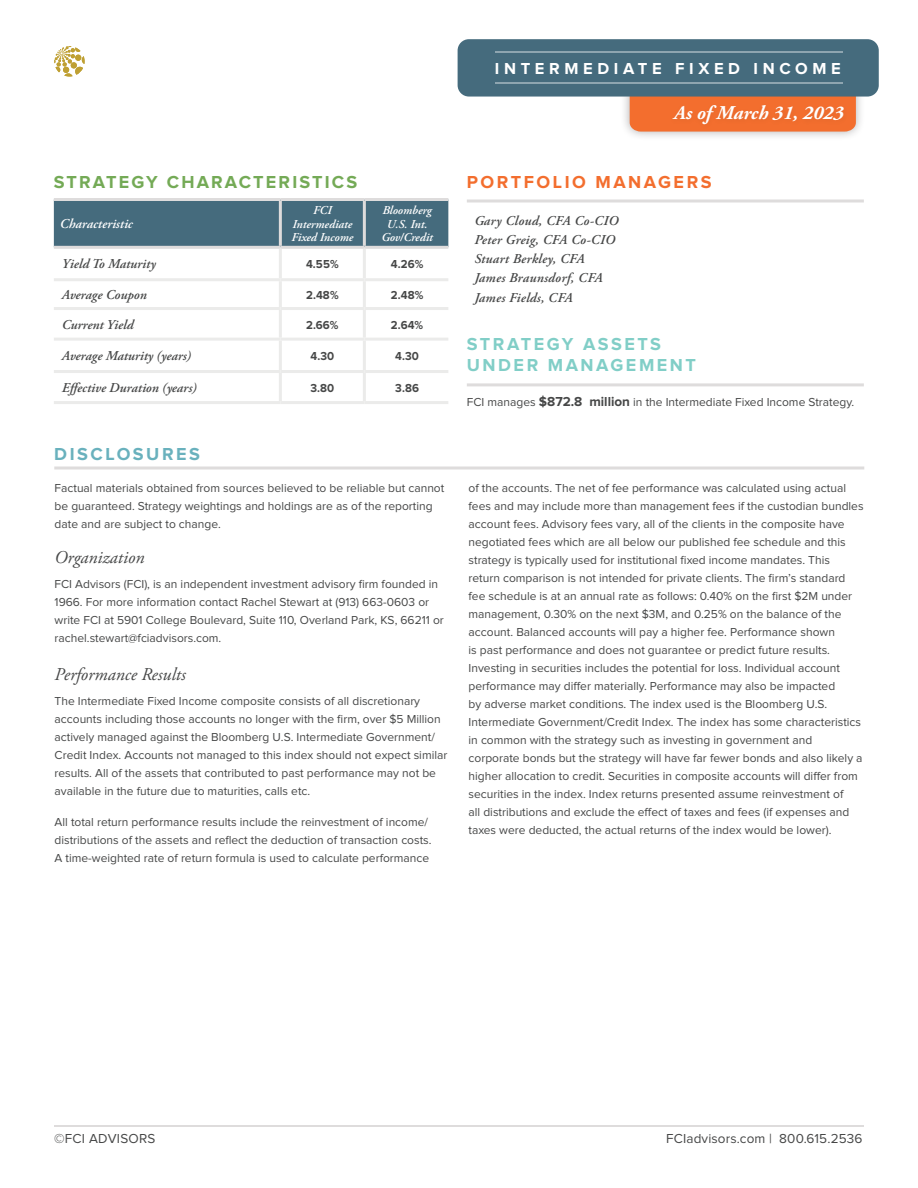
<style>
.page{position:relative;width:918px;height:1188px;background:#fff}
.page>*{position:absolute;margin:0;border:0;box-sizing:border-box;transform-origin:0 0}
.t1{font:italic 700 19.5px "Adobe Garamond Pro";color:#fff}
.t2{font:italic 18px "Adobe Garamond Pro";color:#464747}
.t3{font:700 18px/21.6px "Proxima Nova";letter-spacing:.14em;color:#81cec7}
.t4{font:700 18px "Proxima Nova";letter-spacing:.12em;color:#74aa56}
.t5{font:700 18px "Proxima Nova";letter-spacing:.14em;color:#f36e2e}
.t6{font:700 18px "Proxima Nova";letter-spacing:.14em;color:#69b1bd}
.t7{font:700 16.5px "Proxima Nova";letter-spacing:.28em;color:#fff}
.t8{font:italic 600 13.5px "Adobe Garamond Pro";letter-spacing:.02em;color:#464747}
.t9{font:italic 600 13.5px "Adobe Garamond Pro";color:#464747}
.t10{font:13.5px "Proxima Nova";letter-spacing:.01em;color:#464747}
.t11{font:italic 600 13.5px "Adobe Garamond Pro";color:#fff}
.t12{font:12px/18px "Proxima Nova";color:#464747}
.t13{font:italic 600 12px/13.5px "Adobe Garamond Pro";color:#fff}
.t14{font:700 12px "Proxima Nova";letter-spacing:.01em;color:#464747;scale:.95 1}
.s1{font-weight:700;font-size:13.5px}
</style>
<div class="page">
<div style="left:620px;top:62px;width:245px;height:80px;background:#231f20;opacity:.35"></div>
<svg style="left:630px;top:97px;width:226px;height:35px;background:#f17337"></svg>
<div style="left:668px;top:102px;width:180px;height:29px;background:#f26d2d"></div>
<svg style="left:54px;top:46px;width:31px;height:30px"></svg>
<hr style="left:54px;top:1125px;width:810px;height:2px;background:#dedcdc">
<hr style="left:467px;top:200px;width:397px;height:3px;background:#dedcdc">
<div style="left:54px;top:201px;width:394px;height:45px;background:#456b7d"></div>
<hr style="left:54px;top:198px;width:226px;height:3px;background:#dedcdc">
<hr style="left:280px;top:198px;width:84px;height:3px;background:#dedcdc">
<hr style="left:364px;top:198px;width:84px;height:3px;background:#dedcdc">
<hr style="left:54px;top:246px;width:226px;height:3px;background:#dedcdc">
<hr style="left:280px;top:246px;width:84px;height:3px;background:#dedcdc">
<hr style="left:364px;top:246px;width:84px;height:3px;background:#dedcdc">
<hr style="left:279px;top:201px;width:3px;height:45px;background:#dedcdc">
<hr style="left:363px;top:201px;width:3px;height:45px;background:#dedcdc">
<hr style="left:279px;top:249px;width:3px;height:29px;background:#ebebea">
<hr style="left:363px;top:249px;width:3px;height:29px;background:#ebebea">
<hr style="left:54px;top:278px;width:226px;height:3px;background:#ebebea">
<hr style="left:280px;top:278px;width:84px;height:3px;background:#ebebea">
<hr style="left:279px;top:281px;width:3px;height:26px;background:#ebebea">
<hr style="left:364px;top:278px;width:84px;height:3px;background:#ebebea">
<hr style="left:363px;top:281px;width:3px;height:26px;background:#ebebea">
<hr style="left:54px;top:307px;width:226px;height:3px;background:#ebebea">
<hr style="left:280px;top:307px;width:84px;height:3px;background:#ebebea">
<hr style="left:279px;top:310px;width:3px;height:28px;background:#ebebea">
<hr style="left:364px;top:307px;width:84px;height:3px;background:#ebebea">
<hr style="left:363px;top:310px;width:3px;height:28px;background:#ebebea">
<hr style="left:54px;top:338px;width:226px;height:3px;background:#ebebea">
<hr style="left:280px;top:338px;width:84px;height:3px;background:#ebebea">
<hr style="left:279px;top:341px;width:3px;height:29px;background:#ebebea">
<hr style="left:364px;top:338px;width:84px;height:3px;background:#ebebea">
<hr style="left:363px;top:341px;width:3px;height:29px;background:#ebebea">
<hr style="left:54px;top:370px;width:226px;height:3px;background:#ebebea">
<hr style="left:280px;top:370px;width:84px;height:3px;background:#ebebea">
<hr style="left:279px;top:373px;width:3px;height:28px;background:#ebebea">
<hr style="left:364px;top:370px;width:84px;height:3px;background:#ebebea">
<hr style="left:363px;top:373px;width:3px;height:28px;background:#ebebea">
<hr style="left:54px;top:401px;width:226px;height:3px;background:#ebebea">
<hr style="left:280px;top:401px;width:84px;height:3px;background:#ebebea">
<hr style="left:364px;top:401px;width:84px;height:3px;background:#ebebea">
<hr style="left:467px;top:383px;width:397px;height:3px;background:#dedcdc">
<hr style="left:54px;top:466px;width:810px;height:3px;background:#dedcdc">
<div style="left:458px;top:39px;width:421px;height:58px;background:#456b7d;border-radius:11px"></div>
<hr style="left:495px;top:82px;width:347px;height:2px;background:#fff">
<hr style="left:495px;top:51px;width:347px;height:2px;background:#fff">
<h3 class="t7" style="left:495px;top:61px;width:347px">INTERMEDIATE FIXED INCOME</h3>
<h1 class="t1" style="left:674px;top:102px;width:171px">As of March 31, 2023</h1>
<p class="t4" style="left:54px;top:173px;width:305px">STRATEGY CHARACTERISTICS</p>
<p class="t11" style="left:60px;top:216px;width:74px">Characteristic</p>
<p class="t13" style="left:313px;top:204px;width:20px">FCI</p>
<p class="t13" style="left:291px;top:218px;width:63px">Intermediate<br>Fixed Income</p>
<p class="t13" style="left:382px;top:204px;width:51px">Bloomberg</p>
<p class="t13" style="left:387px;top:218px;width:42px">U.S. Int.</p>
<p class="t13" style="left:381px;top:231px;width:53px">Gov/Credit</p>
<p class="t9" style="left:62px;top:256px;width:95px">Yield To Maturity</p>
<p class="t14" style="left:306px;top:259px;width:36px">4.55%</p>
<p class="t14" style="left:391px;top:259px;width:36px">4.26%</p>
<p class="t9" style="left:62px;top:287px;width:86px">Average Coupon</p>
<p class="t14" style="left:306px;top:289px;width:36px">2.48%</p>
<p class="t14" style="left:391px;top:289px;width:36px">2.48%</p>
<p class="t9" style="left:62px;top:317px;width:73px">Current Yield</p>
<p class="t14" style="left:306px;top:319px;width:36px">2.66%</p>
<p class="t14" style="left:391px;top:319px;width:36px">2.64%</p>
<p class="t9" style="left:62px;top:348px;width:131px">Average Maturity (years)</p>
<p class="t14" style="left:310px;top:351px;width:27px">4.30</p>
<p class="t14" style="left:395px;top:351px;width:27px">4.30</p>
<p class="t9" style="left:62px;top:380px;width:136px">Effective Duration (years)</p>
<p class="t14" style="left:310px;top:382px;width:27px">3.80</p>
<p class="t14" style="left:395px;top:382px;width:27px">3.86</p>
<p class="t6" style="left:54px;top:446px;width:147px">DISCLOSURES</p>
<p class="t12" style="left:55px;top:480px;width:391px">Factual materials obtained from sources believed to be reliable but cannot be guaranteed. Strategy weightings and holdings are as of the reporting date and are subject to change.</p>
<p class="t2" style="left:55px;top:547px;width:91px">Organization</p>
<p class="t12" style="left:55px;top:576px;width:391px">FCI Advisors (FCI), is an independent investment advisory firm founded in 1966. For more information contact Rachel Stewart at (913) 663-0603 or write FCI at 5901 College Boulevard, Suite 110, Overland Park, KS, 66211 or rachel.stewart@fciadvisors.com.</p>
<p class="t2" style="left:55px;top:664px;width:133px">Performance Results</p>
<p class="t12" style="left:55px;top:692px;width:394px">The Intermediate Fixed Income composite consists of all discretionary accounts including those accounts no longer with the firm, over $5 Million actively managed against the Bloomberg U.S. Intermediate Government/ Credit Index. Accounts not managed to this index should not expect similar results. All of the assets that contributed to past performance may not be available in the future due to maturities, calls etc.</p>
<p class="t12" style="left:55px;top:814px;width:379px">All total return performance results include the reinvestment of income/ distributions of the assets and reflect the deduction of transaction costs.<br>A time-weighted rate of return formula is used to calculate performance</p>
<p class="t5" style="left:467px;top:173px;width:246px">PORTFOLIO MANAGERS</p>
<p class="t8" style="left:474px;top:213px;width:146px">Gary Cloud, CFA Co-CIO</p>
<p class="t8" style="left:474px;top:232px;width:142px">Peter Greig, CFA Co-CIO</p>
<p class="t8" style="left:474px;top:251px;width:112px">Stuart Berkley, CFA</p>
<p class="t8" style="left:474px;top:270px;width:130px">James Braunsdorf, CFA</p>
<p class="t8" style="left:474px;top:289px;width:100px">James Fields, CFA</p>
<p class="t3" style="left:467px;top:334px;width:231px">STRATEGY ASSETS<br>UNDER MANAGEMENT</p>
<p class="t12" style="left:467px;top:393px;width:389px">FCI manages <span class="s1">$872.8 million</span> in the Intermediate Fixed Income Strategy.</p>
<p class="t12" style="left:469px;top:480px;width:397px">of the accounts. The net of fee performance was calculated using actual fees and may include more than management fees if the custodian bundles account fees. Advisory fees vary, all of the clients in the composite have negotiated fees which are all below our published fee schedule and this strategy is typically used for institutional fixed income mandates. This return comparison is not intended for private clients. The firm’s standard fee schedule is at an annual rate as follows: 0.40% on the first $2M under management, 0.30% on the next $3M, and 0.25% on the balance of the account. Balanced accounts will pay a higher fee. Performance shown<br>is past performance and does not guarantee or predict future results.<br>Investing in securities includes the potential for loss. Individual account performance may differ materially. Performance may also be impacted<br>by adverse market conditions. The index used is the Bloomberg U.S.<br>Intermediate Government/Credit Index. The index has some characteristics in common with the strategy such as investing in government and corporate bonds but the strategy will have far fewer bonds and also likely a higher allocation to credit. Securities in composite accounts will differ from securities in the index. Index returns presented assume reinvestment of<br>all distributions and exclude the effect of taxes and fees (if expenses and taxes were deducted, the actual returns of the index would be lower).</p>
<p class="t10" style="left:54px;top:1132px;width:103px">©FCI ADVISORS</p>
<p class="t10" style="left:666px;top:1132px;width:198px">FCIadvisors.com | 800.615.2536</p>
</div>
